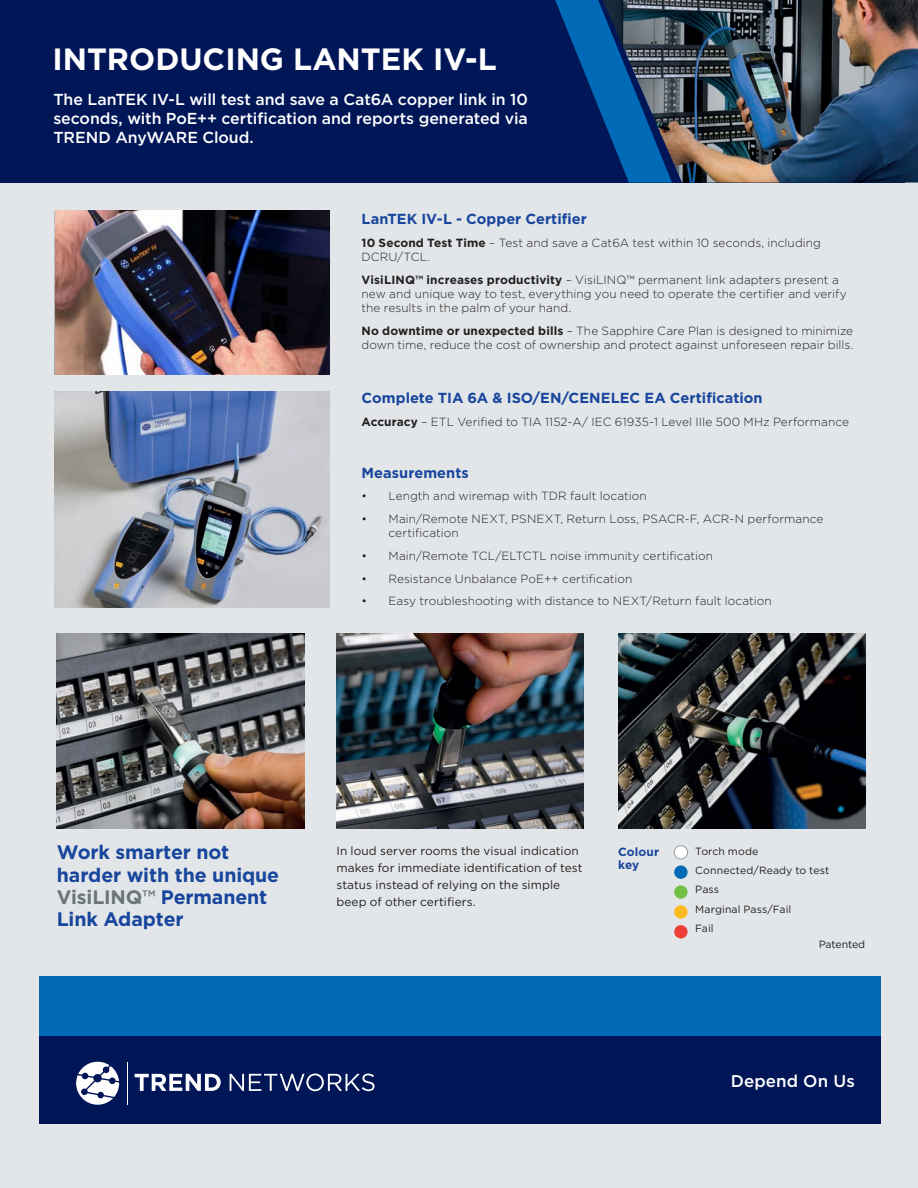
<style>
.page{position:relative;width:918px;height:1188px;background:#e2e6e8}
.page>*{position:absolute;margin:0;border:0;box-sizing:border-box;transform-origin:0 0}
.t1{font:700 30.75px "Gotham";color:#fff}
.t2{font:700 19.5px/22.4px "Gotham";letter-spacing:-.005em;color:#18469d}
.t3{font:500 16.95px "Gotham";letter-spacing:.005em;color:#fff}
.t4{font:500 15.9px/19px "Gotham";letter-spacing:-.005em;color:#fff;text-align:justify}
.t5{font:700 14.55px "Gotham";letter-spacing:.005em;color:#18469d}
.t6{font:300 11.85px/14.2px "Gotham";letter-spacing:.005em;color:#231f20}
.t7{font:11.85px/17.2px "Gotham";letter-spacing:.005em;color:#231f20}
.t8{font:700 11.85px/13.2px "Gotham";letter-spacing:.01em;color:#18469d}
.t9{font:10.5px/19.4px "Gotham";letter-spacing:.01em;color:#231f20}
.t10{font:10.5px "Gotham";letter-spacing:-.01em;color:#231f20}
.s1{font-weight:700}
.s2{color:#6a757b}
.s3{font-weight:500;color:#6a757b}
</style>
<div class="page">
<div style="left:39px;top:976px;width:842px;height:61px;background:#016ab6"></div>
<div style="left:39px;top:1036px;width:842px;height:87px;background:#011657"></div>
<svg style="left:76px;top:1062px;width:43px;height:43px"></svg>
<hr style="left:128px;top:1062px;width:1px;height:43px;background:#fff">
<svg style="left:135px;top:1074px;width:86px;height:17px"></svg>
<svg style="left:230px;top:1074px;width:145px;height:17px"></svg>
<div style="left:0;top:0;width:904px;height:183px;background:#011657"></div>
<svg style="left:555px;top:0;width:48px;height:118px"></svg>
<img style="left:603px;top:0;width:315px;height:183px">
<img style="left:55px;top:392px;width:274px;height:216px">
<img style="left:618px;top:633px;width:247px;height:195px">
<img style="left:57px;top:633px;width:247px;height:195px">
<img style="left:336px;top:633px;width:248px;height:195px">
<div style="left:674px;top:846px;width:14px;height:13px;background:#fff;border-radius:50%"></div>
<div style="left:674px;top:845px;width:14px;height:14px;border:1px solid #959ca1;border-radius:50%"></div>
<div style="left:674px;top:865px;width:14px;height:14px;background:#016ab6;border-radius:50%"></div>
<div style="left:674px;top:885px;width:14px;height:14px;background:#71bf44;border-radius:50%"></div>
<div style="left:674px;top:905px;width:14px;height:14px;background:#fdba20;border-radius:50%"></div>
<div style="left:674px;top:925px;width:14px;height:14px;background:#ee3e35;border-radius:50%"></div>
<img style="left:55px;top:211px;width:275px;height:164px">
<h1 class="t1" style="left:52px;top:39px;width:446px">INTRODUCING LANTEK IV-L</h1>
<h3 class="t4" style="left:53px;top:89px;width:476px">The LanTEK IV-L will test and save a Cat6A copper link in 10 seconds, with PoE++ certification and reports generated via TREND AnyWARE Cloud.</h3>
<p class="t5" style="left:362px;top:210px;width:227px">LanTEK IV-L - Copper Certifier</p>
<p class="t6" style="left:362px;top:235px;width:461px"><span class="s1">10 Second Test Time</span> – Test and save a Cat6A test within 10 seconds, including<br>DCRU/TCL.</p>
<p class="t6" style="left:362px;top:272px;width:487px"><span class="s1">VisiLINQ™ increases productivity</span> – VisiLINQ™ permanent link adapters present a new and unique way to test, everything you need to operate the certifier and verify the results in the palm of your hand.</p>
<p class="t6" style="left:362px;top:324px;width:493px"><span class="s1">No downtime or unexpected bills</span> – The Sapphire Care Plan is designed to minimize down time, reduce the cost of ownership and protect against unforeseen repair bills.</p>
<p class="t5" style="left:362px;top:388px;width:403px">Complete TIA 6A &amp; ISO/EN/CENELEC EA Certification</p>
<p class="t6" style="left:362px;top:414px;width:489px"><span class="s1">Accuracy</span> – ETL Verified to TIA 1152-A/ IEC 61935-1 Level IIIe 500 MHz Performance</p>
<p class="t5" style="left:362px;top:463px;width:109px">Measurements</p>
<p class="t6" style="left:362px;top:489px;width:287px">• Length and wiremap with TDR fault location</p>
<p class="t6" style="left:389px;top:511px;width:436px;text-indent:-27px">• Main/Remote NEXT, PSNEXT, Return Loss, PSACR-F, ACR-N performance certification</p>
<p class="t6" style="left:362px;top:548px;width:353px">• Main/Remote TCL/ELTCTL noise immunity certification</p>
<p class="t6" style="left:362px;top:571px;width:272px">• Resistance Unbalance PoE++ certification</p>
<p class="t6" style="left:362px;top:594px;width:412px">• Easy troubleshooting with distance to NEXT/Return fault location</p>
<h2 class="t2" style="left:57px;top:841px;width:224px">Work smarter not harder with the unique<br><span class="s2">VisiLINQ</span><span class="s3">™</span> Permanent<br>Link Adapter</h2>
<p class="t7" style="left:336px;top:842px;width:248px">In loud server rooms the visual indication makes for immediate identification of test status instead of relying on the simple beep of other certifiers.</p>
<p class="t9" style="left:695px;top:841px;width:136px">Torch mode<br>Connected/Ready to test<br>Pass<br>Marginal Pass/Fail<br>Fail</p>
<p class="t8" style="left:618px;top:845px;width:42px">Colour key</p>
<p class="t10" style="left:819px;top:937px;width:48px">Patented</p>
<h3 class="t3" style="left:731px;top:1070px;width:126px">Depend On Us</h3>
</div>
